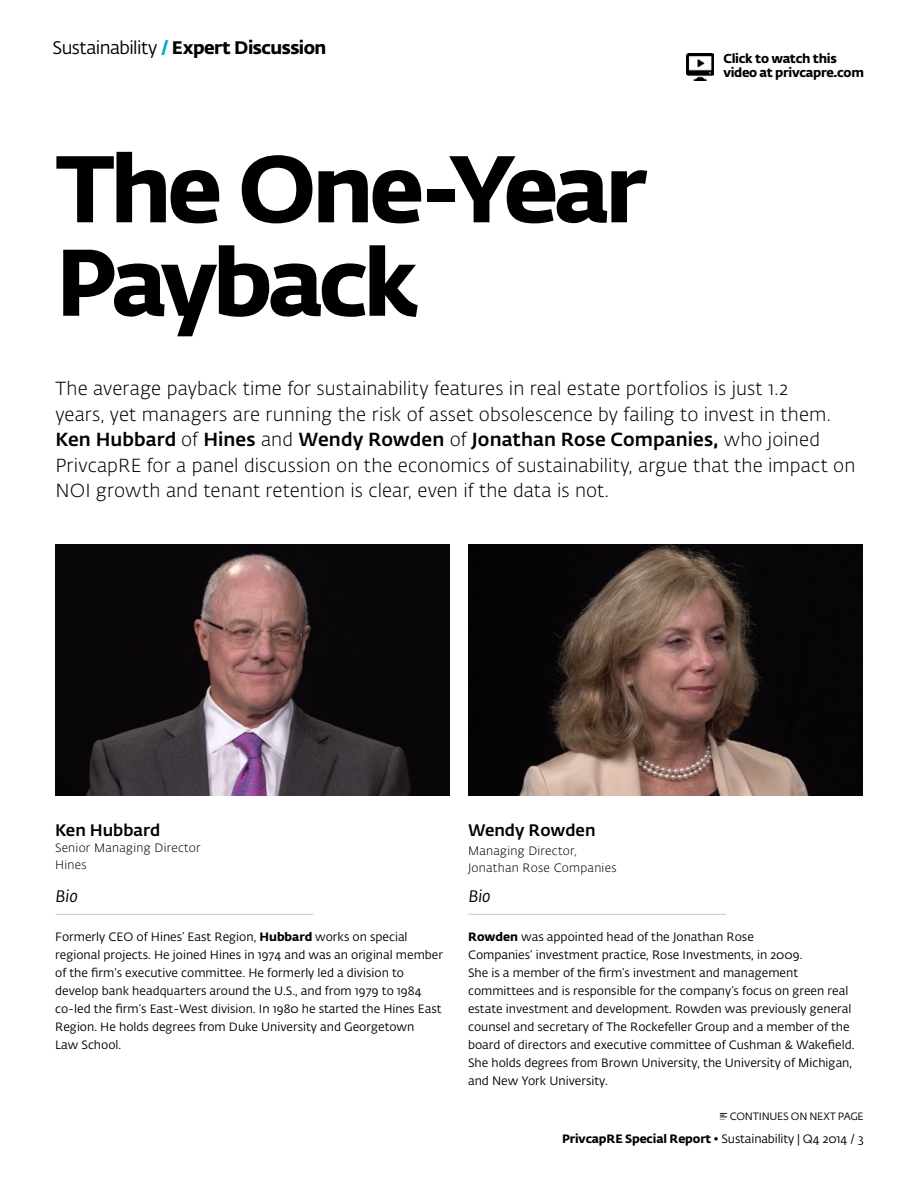
<style>
.page{position:relative;width:918px;height:1188px;background:#fff}
.page>*{position:absolute;margin:0;border:0;box-sizing:border-box;transform-origin:0 0}
.t1{font:700 93.45px/93.4px "Fedra Sans Std";letter-spacing:-.05em;color:#000}
.t2{font:300 18.75px/25.5px "Fedra Sans Alt Pro";letter-spacing:.005em;color:#000}
.t3{font:700 18px "Fedra Sans Alt Pro";letter-spacing:-.025em;color:#000}
.t4{font:500 16.5px "Fedra Sans Alt Pro";color:#000}
.t5{font:italic 16.5px "Fedra Sans Alt Pro";color:#000}
.t6{font:700 12.75px/13.5px "Fedra Sans Alt Pro";letter-spacing:-.025em;color:#000}
.t7{font:12px/18px "Fedra Sans Alt Pro";color:#000}
.t8{font:300 12px/16.5px "Fedra Sans Alt Pro";letter-spacing:.02em;color:#000}
.t9{font:10.5px "Fedra Sans Alt Pro";letter-spacing:-.02em;color:#000}
.s1{font-weight:400}
.s2{color:#00a8cd}
.s3{font-weight:500}
.s4{font-weight:700}
.s5{font-family:"Iconic Stroke"}
</style>
<div class="page">
<img style="left:686px;top:53px;width:27px;height:27px">
<hr style="left:55px;top:914px;width:258px;height:1px;background:#c9cacc">
<hr style="left:468px;top:914px;width:258px;height:1px;background:#c9cacc">
<img style="left:55px;top:545px;width:394px;height:250px">
<img style="left:468px;top:545px;width:394px;height:250px">
<h3 class="t3" style="left:52px;top:33px;width:275px"><span class="s1">Sustainability</span> <span class="s2">/</span> Expert Discussion</h3>
<h1 class="t1" style="left:55px;top:142px;width:593px">The One-Year<br>Payback</h1>
<p class="t6" style="left:723px;top:51px;width:142px">Click to watch this video at privcapre.com</p>
<p class="t2" style="left:55px;top:376px;width:802px">The average payback time for sustainability features in real estate portfolios is just 1.2<br>years, yet managers are running the risk of asset obsolescence by failing to invest in them.<br><span class="s3">Ken Hubbard</span> of <span class="s3">Hines</span> and <span class="s3">Wendy Rowden</span> of <span class="s3">Jonathan Rose Companies,</span> who joined PrivcapRE for a panel discussion on the economics of sustainability, argue that the impact on NOI growth and tenant retention is clear, even if the data is not.</p>
<h3 class="t4" style="left:55px;top:817px;width:107px">Ken Hubbard</h3>
<p class="t8" style="left:55px;top:840px;width:147px">Senior Managing Director<br>Hines</p>
<h3 class="t4" style="left:468px;top:817px;width:129px">Wendy Rowden</h3>
<p class="t8" style="left:468px;top:843px;width:150px">Managing Director,<br>Jonathan Rose Companies</p>
<h3 class="t5" style="left:55px;top:885px;width:24px">Bio</h3>
<h3 class="t5" style="left:468px;top:885px;width:24px">Bio</h3>
<p class="t7" style="left:55px;top:928px;width:389px">Formerly CEO of Hines’ East Region, <span class="s4">Hubbard</span> works on special regional projects. He joined Hines in 1974 and was an original member of the firm’s executive committee. He formerly led a division to develop bank headquarters around the U.S., and from 1979 to 1984 co-led the firm’s East-West division. In 1980 he started the Hines East Region. He holds degrees from Duke University and Georgetown<br>Law School.</p>
<p class="t7" style="left:468px;top:928px;width:388px"><span class="s4">Rowden</span> was appointed head of the Jonathan Rose<br>Companies’ investment practice, Rose Investments, in 2009.<br>She is a member of the firm’s investment and management committees and is responsible for the company’s focus on green real estate investment and development. Rowden was previously general counsel and secretary of The Rockefeller Group and a member of the board of directors and executive committee of Cushman &amp; Wakefield.<br>She holds degrees from Brown University, the University of Michigan, and New York University.</p>
<p class="t9" style="left:720px;top:1109px;width:145px"><span class="s5">.</span> CONTINUES ON NEXT PAGE</p>
<p class="t7" style="left:562px;top:1130px;width:303px"><span class="s4">PrivcapRE Special Report</span> • Sustainability | Q4 2014 / 3</p>
</div>
